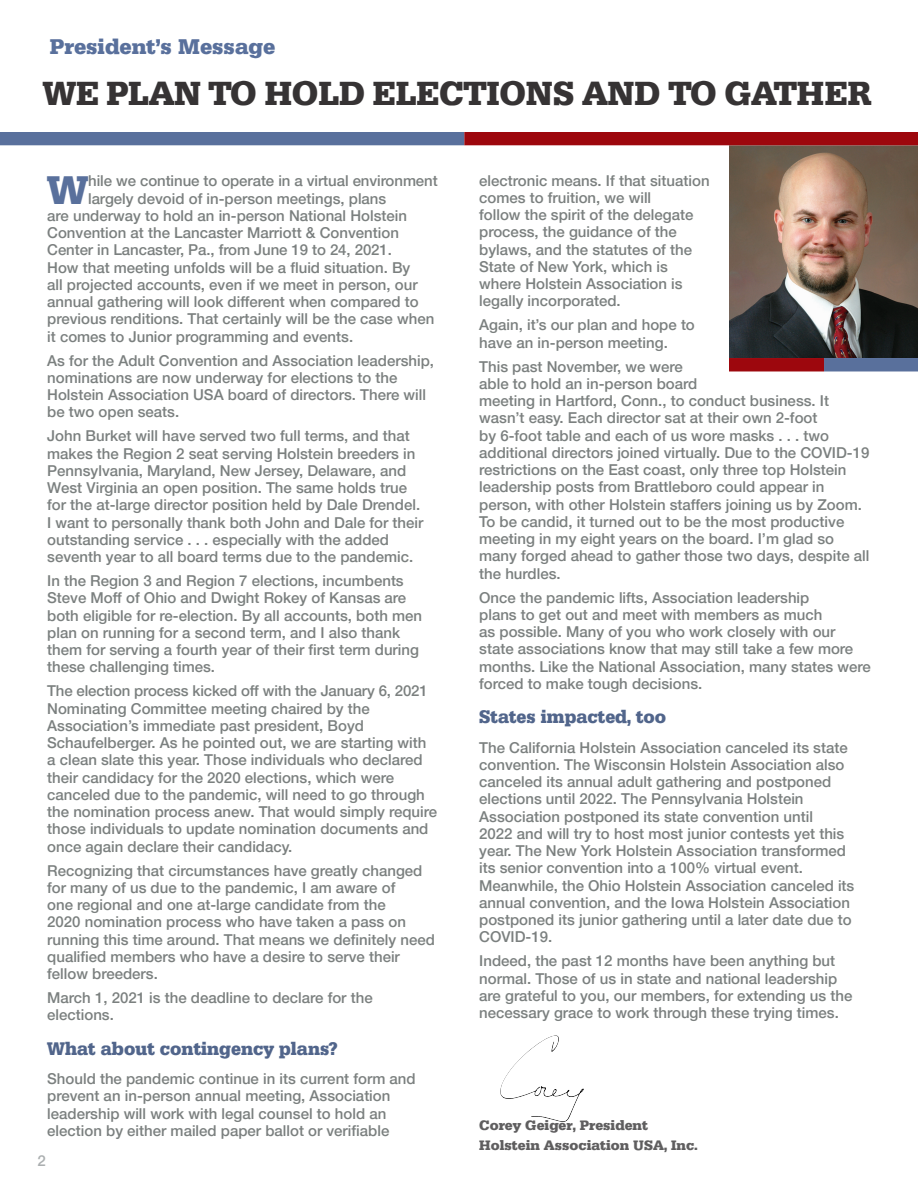
<style>
.page{position:relative;width:918px;height:1188px;background:#fff}
.page>*{position:absolute;margin:0;border:0;box-sizing:border-box;transform-origin:0 0}
.DROP_CAP_NEW{font:700 39.45px "Serifa BQ";color:#59709c}
.Headline{font:700 33px "Serifa BQ";letter-spacing:-.005em;color:#363334}
.t1{font:700 21px "Serifa BQ";color:#59709c}
.Body_subhead_NEW{font:700 18px "Serifa BQ";color:#51658b;scale:.95 1}
.body_text_NEW_Pulse{font:500 15px/17.2px "Helvetica Neue LT Pro";color:#7b807f}
.DROP_CAP_NEW-2{font:500 15px "Helvetica Neue LT Pro";color:#7b807f}
.t2{font:500 15px "Helvetica Neue LT Pro";color:#abafb0}
.Author_and_title{font:700 13.5px "Serifa BQ";color:#5f5e5f}
</style>
<div class="page">
<img style="left:729px;top:146px;width:189px;height:212px">
<svg style="left:729px;top:358px;width:189px;height:14px;background:#80425a"></svg>
<svg style="left:0;top:132px;width:918px;height:14px;background:#7f445c"></svg>
<img style="left:531px;top:1036px;width:24px;height:13px">
<p class="t1" style="left:50px;top:33px;width:227px">President’s Message</p>
<p class="Headline" style="left:43px;top:73px;width:831px">WE PLAN TO HOLD ELECTIONS AND TO GATHER</p>
<p class="DROP_CAP_NEW" style="left:47px;top:164px;width:43px">W</p>
<p class="DROP_CAP_NEW-2" style="left:88px;top:172px;width:351px">hile we continue to operate in a virtual environment</p>
<p class="DROP_CAP_NEW-2" style="left:88px;top:189px;width:300px">largely devoid of in-person meetings, plans</p>
<p class="DROP_CAP_NEW-2" style="left:47px;top:206px;width:361px">are underway to hold an in-person National Holstein</p>
<p class="DROP_CAP_NEW-2" style="left:47px;top:224px;width:353px">Convention at the Lancaster Marriott &amp; Convention</p>
<p class="DROP_CAP_NEW-2" style="left:47px;top:241px;width:346px">Center in Lancaster, Pa., from June 19 to 24, 2021.</p>
<p class="DROP_CAP_NEW-2" style="left:47px;top:258px;width:365px">How that meeting unfolds will be a fluid situation. By</p>
<p class="DROP_CAP_NEW-2" style="left:47px;top:275px;width:372px">all projected accounts, even if we meet in person, our</p>
<p class="DROP_CAP_NEW-2" style="left:47px;top:293px;width:373px">annual gathering will look different when compared to</p>
<p class="DROP_CAP_NEW-2" style="left:47px;top:310px;width:389px">previous renditions. That certainly will be the case when</p>
<p class="DROP_CAP_NEW-2" style="left:47px;top:327px;width:307px">it comes to Junior programming and events.</p>
<p class="body_text_NEW_Pulse" style="left:47px;top:351px;width:388px">As for the Adult Convention and Association leadership, nominations are now underway for elections to the Holstein Association USA board of directors. There will be two open seats.</p>
<p class="body_text_NEW_Pulse" style="left:47px;top:427px;width:378px">John Burket will have served two full terms, and that makes the Region 2 seat serving Holstein breeders in Pennsylvania, Maryland, New Jersey, Delaware, and West Virginia an open position. The same holds true for the at-large director position held by Dale Drendel.<br>I want to personally thank both John and Dale for their outstanding service . . . especially with the added seventh year to all board terms due to the pandemic.</p>
<p class="body_text_NEW_Pulse" style="left:47px;top:572px;width:376px">In the Region 3 and Region 7 elections, incumbents Steve Moff of Ohio and Dwight Rokey of Kansas are both eligible for re-election. By all accounts, both men plan on running for a second term, and I also thank them for serving a fourth year of their first term during these challenging times.</p>
<p class="body_text_NEW_Pulse" style="left:47px;top:682px;width:391px">The election process kicked off with the January 6, 2021<br>Nominating Committee meeting chaired by the Association’s immediate past president, Boyd Schaufelberger. As he pointed out, we are starting with a clean slate this year. Those individuals who declared their candidacy for the 2020 elections, which were canceled due to the pandemic, will need to go through the nomination process anew. That would simply require those individuals to update nomination documents and once again declare their candidacy.</p>
<p class="body_text_NEW_Pulse" style="left:47px;top:861px;width:389px">Recognizing that circumstances have greatly changed for many of us due to the pandemic, I am aware of<br>one regional and one at-large candidate from the<br>2020 nomination process who have taken a pass on running this time around. That means we definitely need qualified members who have a desire to serve their fellow breeders.</p>
<p class="body_text_NEW_Pulse" style="left:47px;top:989px;width:327px">March 1, 2021 is the deadline to declare for the elections.</p>
<p class="Body_subhead_NEW" style="left:47px;top:1037px;width:307px">What about contingency plans?</p>
<p class="body_text_NEW_Pulse" style="left:47px;top:1070px;width:370px">Should the pandemic continue in its current form and prevent an in-person annual meeting, Association leadership will work with legal counsel to hold an election by either mailed paper ballot or verifiable</p>
<p class="t2" style="left:38px;top:1152px;width:10px">2</p>
<p class="body_text_NEW_Pulse" style="left:479px;top:171px;width:232px">electronic means. If that situation comes to fruition, we will<br>follow the spirit of the delegate process, the guidance of the bylaws, and the statutes of the<br>State of New York, which is where Holstein Association is legally incorporated.</p>
<p class="body_text_NEW_Pulse" style="left:479px;top:316px;width:217px">Again, it’s our plan and hope to have an in-person meeting.</p>
<p class="body_text_NEW_Pulse" style="left:479px;top:357px;width:392px">This past November, we were<br>able to hold an in-person board<br>meeting in Hartford, Conn., to conduct business. It wasn’t easy. Each director sat at their own 2-foot<br>by 6-foot table and each of us wore masks . . . two additional directors joined virtually. Due to the COVID-19 restrictions on the East coast, only three top Holstein leadership posts from Brattleboro could appear in person, with other Holstein staffers joining us by Zoom.<br>To be candid, it turned out to be the most productive meeting in my eight years on the board. I’m glad so many forged ahead to gather those two days, despite all the hurdles.</p>
<p class="body_text_NEW_Pulse" style="left:479px;top:588px;width:393px">Once the pandemic lifts, Association leadership<br>plans to get out and meet with members as much<br>as possible. Many of you who work closely with our state associations know that may still take a few more months. Like the National Association, many states were forced to make tough decisions.</p>
<p class="Body_subhead_NEW" style="left:479px;top:705px;width:198px">States impacted, too</p>
<p class="body_text_NEW_Pulse" style="left:479px;top:739px;width:377px">The California Holstein Association canceled its state convention. The Wisconsin Holstein Association also canceled its annual adult gathering and postponed elections until 2022. The Pennsylvania Holstein Association postponed its state convention until<br>2022 and will try to host most junior contests yet this year. The New York Holstein Association transformed its senior convention into a 100% virtual event.<br>Meanwhile, the Ohio Holstein Association canceled its annual convention, and the Iowa Holstein Association postponed its junior gathering until a later date due to COVID-19.</p>
<p class="body_text_NEW_Pulse" style="left:479px;top:952px;width:375px">Indeed, the past 12 months have been anything but normal. Those of us in state and national leadership are grateful to you, our members, for extending us the necessary grace to work through these trying times.</p>
<p class="Author_and_title" style="left:479px;top:1117px;width:170px">Corey Geiger, President</p>
<p class="Author_and_title" style="left:479px;top:1136px;width:220px">Holstein Association USA, Inc.</p>
</div>
